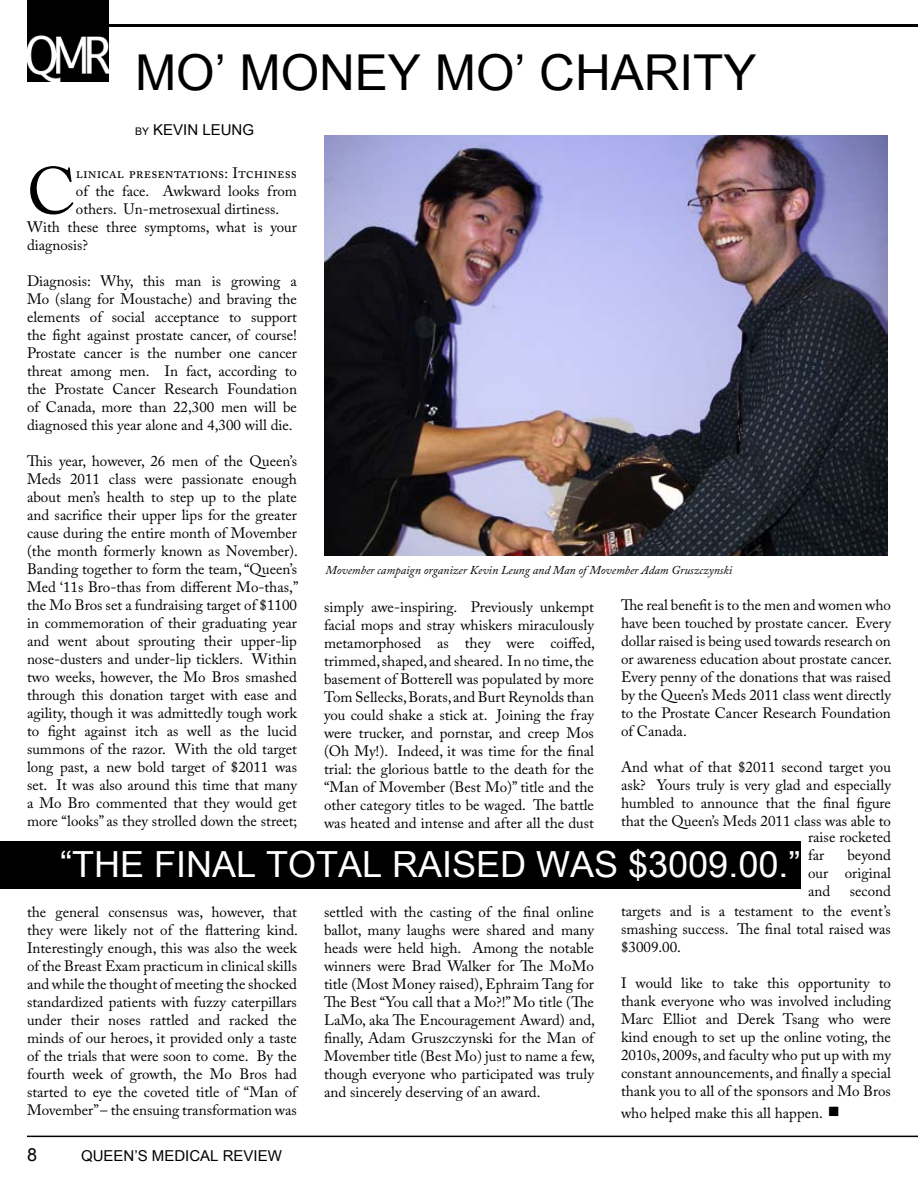
<style>
.page{position:relative;width:918px;height:1188px;background:#fff}
.page>*{position:absolute;margin:0;border:0;box-sizing:border-box;transform-origin:0 0}
.t1{font:65.7px "Adobe Caslon Pro";color:#000}
.t2{font:49.5px "Arial Unicode MS";color:#000}
.t3{font:36px "Arial Unicode MS";color:#fff}
.t4{font:18px "Arial Unicode MS";color:#000}
.t5{font:15px/18px "Adobe Caslon Pro";color:#000;text-align:justify}
.t6{font:15px "Arial Unicode MS";color:#000}
.t7{font:15px "Arial Unicode MS";color:#000}
.t8{font:italic 12px "Adobe Caslon Pro";color:#000}
.s1{font-size:10.5px}
</style>
<div class="page">
<hr style="left:27px;top:1136px;width:891px;height:1px;background:#000">
<img style="left:27px;top:0;width:81px;height:82px">
<hr style="left:81px;top:24px;width:837px;height:3px;background:#000">
<img style="left:324px;top:135px;width:564px;height:420px">
<div style="left:0;top:841px;width:800px;height:47px;background:#000"></div>
<h2 class="t2" style="left:135px;top:37px;width:623px">MO’ MONEY MO’ CHARITY</h2>
<p class="t7" style="left:135px;top:119px;width:121px"><span class="s1">by</span> KEVIN LEUNG</p>
<h1 class="t1" style="left:27px;top:152px;width:50px">C</h1>
<p class="t5" style="left:76px;top:163px;width:223px">linical presentations: Itchiness</p>
<p class="t5" style="left:76px;top:181px;width:223px">of the face. Awkward looks from</p>
<p class="t5" style="left:76px;top:199px;width:205px">others. Un-metrosexual dirtiness.</p>
<p class="t5" style="left:27px;top:217px;width:271px">With these three symptoms, what is your</p>
<p class="t5" style="left:27px;top:235px;width:63px">diagnosis?</p>
<p class="t5" style="left:27px;top:271px;width:272px">Diagnosis: Why, this man is growing a Mo (slang for Moustache) and braving the elements of social acceptance to support the fight against prostate cancer, of course!<br>Prostate cancer is the number one cancer threat among men. In fact, according to the Prostate Cancer Research Foundation of Canada, more than 22,300 men will be diagnosed this year alone and 4,300 will die.</p>
<p class="t5" style="left:27px;top:451px;width:273px">This year, however, 26 men of the Queen’s Meds 2011 class were passionate enough about men’s health to step up to the plate and sacrifice their upper lips for the greater cause during the entire month of Movember (the month formerly known as November).<br>Banding together to form the team, “Queen’s Med ‘11s Bro-thas from different Mo-thas,” the Mo Bros set a fundraising target of $1100 in commemoration of their graduating year and went about sprouting their upper-lip nose-dusters and under-lip ticklers. Within two weeks, however, the Mo Bros smashed through this donation target with ease and agility, though it was admittedly tough work to fight against itch as well as the lucid summons of the razor. With the old target long past, a new bold target of $2011 was set. It was also around this time that many a Mo Bro commented that they would get more “looks” as they strolled down the street;</p>
<p class="t8" style="left:326px;top:563px;width:408px">Movember campaign organizer Kevin Leung and Man of Movember Adam Gruszczynski</p>
<p class="t5" style="left:621px;top:596px;width:273px">The real benefit is to the men and women who have been touched by prostate cancer. Every dollar raised is being used towards research on or awareness education about prostate cancer.<br>Every penny of the donations that was raised by the Queen’s Meds 2011 class went directly to the Prostate Cancer Research Foundation of Canada.</p>
<p class="t5" style="left:621px;top:758px;width:272px">And what of that $2011 second target you ask? Yours truly is very glad and especially humbled to announce that the final figure that the Queen’s Meds 2011 class was able to</p>
<p class="t5" style="left:808px;top:828px;width:84px">raise rocketed far</p>
<p class="t5" style="left:324px;top:598px;width:273px">simply awe-inspiring. Previously unkempt facial mops and stray whiskers miraculously metamorphosed as they were coiffed, trimmed, shaped, and sheared. In no time, the basement of Botterell was populated by more Tom Sellecks, Borats, and Burt Reynolds than you could shake a stick at. Joining the fray were trucker, and pornstar, and creep Mos (Oh My!). Indeed, it was time for the final trial: the glorious battle to the death for the “Man of Movember (Best Mo)” title and the other category titles to be waged. The battle was heated and intense and after all the dust</p>
<h3 class="t3" style="left:60px;top:838px;width:742px">“THE FINAL TOTAL RAISED WAS $3009.00.”</h3>
<p class="t5" style="left:324px;top:903px;width:273px;text-align:left">settled with the casting of the final online ballot, many laughs were shared and many heads were held high. Among the notable winners were Brad Walker for The MoMo title (Most Money raised), Ephraim Tang for The Best “You call that a Mo?!” Mo title (The LaMo, aka The Encouragement Award) and, finally, Adam Gruszczynski for the Man of Movember title (Best Mo) just to name a few, though everyone who participated was truly and sincerely deserving of an award.</p>
<p class="t5" style="left:808px;top:846px;width:84px;text-indent:39px">beyond our original and</p>
<p class="t5" style="left:621px;top:881px;width:271px;line-height:19.8px;text-align:right">second<br>targets and is a testament to the event’s</p>
<p class="t5" style="left:621px;top:920px;width:271px">smashing success. The final total raised was $3009.00.</p>
<p class="t5" style="left:621px;top:974px;width:272px">I would like to take this opportunity to thank everyone who was involved including Marc Elliot and Derek Tsang who were kind enough to set up the online voting, the 2010s, 2009s, and faculty who put up with my constant announcements, and finally a special thank you to all of the sponsors and Mo Bros</p>
<p class="t5" style="left:621px;top:1103px;width:203px">who helped make this all happen.</p>
<p class="t5" style="left:27px;top:903px;width:273px;text-align:left">the general consensus was, however, that they were likely not of the flattering kind.<br>Interestingly enough, this was also the week of the Breast Exam practicum in clinical skills and while the thought of meeting the shocked standardized patients with fuzzy caterpillars under their noses rattled and racked the minds of our heroes, it provided only a taste of the trials that were soon to come. By the fourth week of growth, the Mo Bros had started to eye the coveted title of “Man of Movember” – the ensuing transformation was</p>
<p class="t4" style="left:27px;top:1142px;width:12px">8</p>
<p class="t6" style="left:81px;top:1145px;width:202px">QUEEN’S MEDICAL REVIEW</p>
</div>
